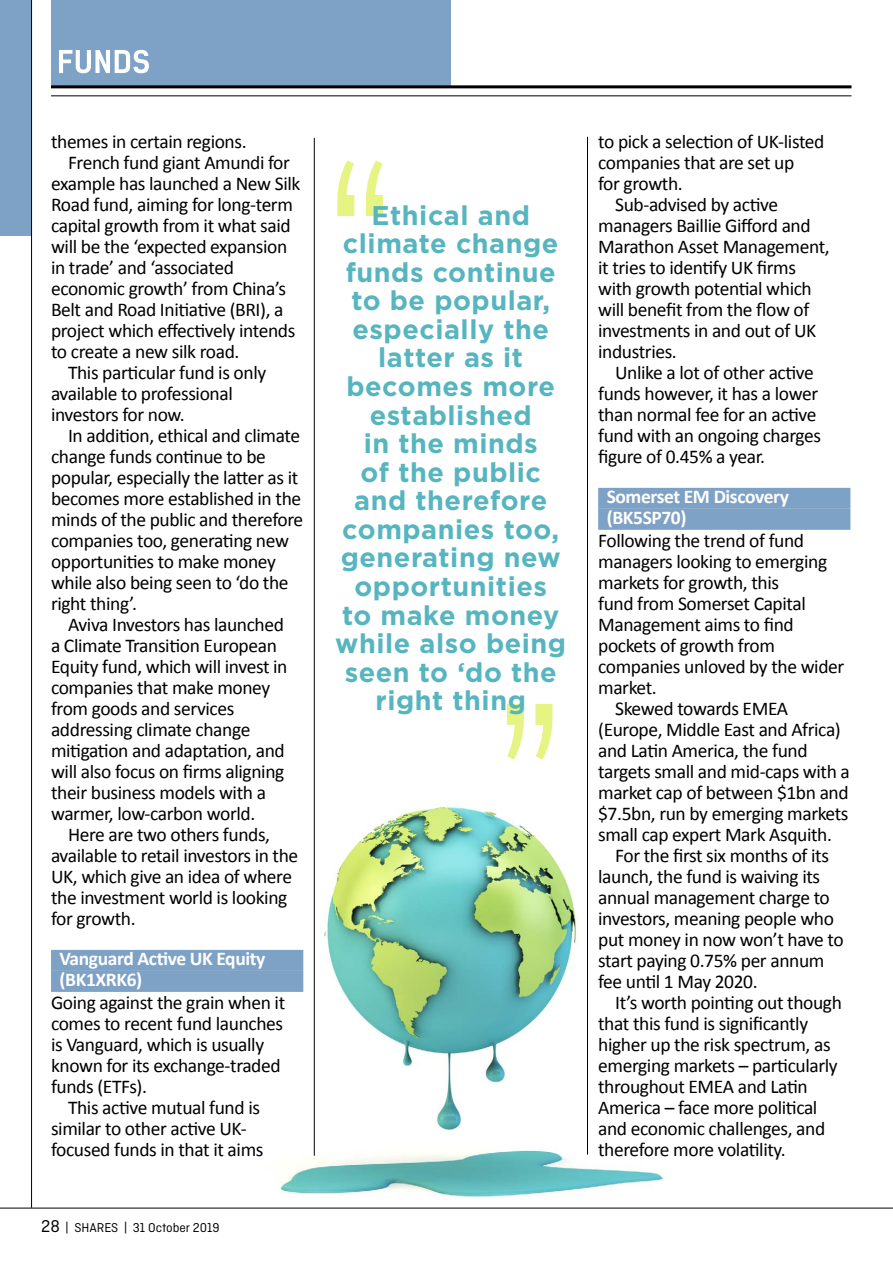
<style>
.page{position:relative;width:893px;height:1263px;background:#fff}
.page>*{position:absolute;margin:0;border:0;box-sizing:border-box;transform-origin:0 0}
.t1{font:700 27px/28.5px "Gotham";letter-spacing:.02em;color:#57b5bf;text-align:center}
.t2{font:19.5px/21px "Calibri";letter-spacing:-.02em;color:#000}
.t3{font:700 19.5px/21px "Calibri";letter-spacing:-.02em;color:#fff}
.t4{font:13.5px "Ciutadella";color:#000}
.s1{font-size:18px}
</style>
<div class="page">
<div style="left:51px;top:0;width:400px;height:86px;background:#7ea1c6"></div>
<svg style="left:59px;top:50px;width:90px;height:23px"></svg>
<hr style="left:0;top:1208px;width:893px;height:1px;background:#000">
<div style="left:0;top:0;width:32px;height:235px;background:#7ea1c6"></div>
<hr style="left:51px;top:85px;width:800px;height:3px;background:#000">
<hr style="left:31px;top:0;width:1px;height:1208px;background:#000">
<hr style="left:51px;top:95px;width:800px;height:1px;background:#000">
<svg style="left:507px;top:704px;width:45px;height:55px"></svg>
<svg style="left:337px;top:160px;width:46px;height:56px"></svg>
<img style="left:265px;top:765px;width:399px;height:432px">
<hr style="left:314px;top:138px;width:1px;height:1018px;background:#000">
<hr style="left:587px;top:137px;width:1px;height:1017px;background:#000">
<div style="left:51px;top:950px;width:252px;height:21px;background:#7ea1c6"></div>
<div style="left:51px;top:971px;width:252px;height:21px;background:#7ea1c6"></div>
<div style="left:598px;top:488px;width:252px;height:21px;background:#7ea1c6"></div>
<div style="left:598px;top:509px;width:252px;height:21px;background:#7ea1c6"></div>
<p class="t2" style="left:51px;top:130px;width:197px">themes in certain regions.</p>
<p class="t2" style="left:68px;top:151px;width:223px">French fund giant Amundi for</p>
<p class="t2" style="left:51px;top:172px;width:251px">example has launched a New Silk</p>
<p class="t2" style="left:51px;top:193px;width:243px">Road fund, aiming for long-term</p>
<p class="t2" style="left:51px;top:214px;width:241px">capital growth from it what said</p>
<p class="t2" style="left:51px;top:235px;width:238px">will be the ‘expected expansion</p>
<p class="t2" style="left:51px;top:256px;width:184px">in trade’ and ‘associated</p>
<p class="t2" style="left:51px;top:277px;width:236px">economic growth’ from China’s</p>
<p class="t2" style="left:51px;top:298px;width:234px">Belt and Road Initiative (BRI), a</p>
<p class="t2" style="left:51px;top:319px;width:246px">project which effectively intends</p>
<p class="t2" style="left:51px;top:340px;width:190px">to create a new silk road.</p>
<p class="t2" style="left:68px;top:361px;width:200px">This particular fund is only</p>
<p class="t2" style="left:51px;top:382px;width:183px">available to professional</p>
<p class="t2" style="left:51px;top:403px;width:135px">investors for now.</p>
<p class="t2" style="left:68px;top:424px;width:234px">In addition, ethical and climate</p>
<p class="t2" style="left:51px;top:445px;width:216px">change funds continue to be</p>
<p class="t2" style="left:51px;top:466px;width:249px">popular, especially the latter as it</p>
<p class="t2" style="left:51px;top:487px;width:252px">becomes more established in the</p>
<p class="t2" style="left:51px;top:508px;width:254px">minds of the public and therefore</p>
<p class="t2" style="left:51px;top:529px;width:239px">companies too, generating new</p>
<p class="t2" style="left:51px;top:550px;width:226px">opportunities to make money</p>
<p class="t2" style="left:51px;top:571px;width:239px">while also being seen to ‘do the</p>
<p class="t2" style="left:51px;top:592px;width:88px">right thing’.</p>
<p class="t2" style="left:68px;top:613px;width:217px">Aviva Investors has launched</p>
<p class="t2" style="left:51px;top:634px;width:227px">a Climate Transition European</p>
<p class="t2" style="left:51px;top:655px;width:238px">Equity fund, which will invest in</p>
<p class="t2" style="left:51px;top:676px;width:221px">companies that make money</p>
<p class="t2" style="left:51px;top:697px;width:185px">from goods and services</p>
<p class="t2" style="left:51px;top:718px;width:201px">addressing climate change</p>
<p class="t2" style="left:51px;top:739px;width:235px">mitigation and adaptation, and</p>
<p class="t2" style="left:51px;top:760px;width:235px">will also focus on firms aligning</p>
<p class="t2" style="left:51px;top:781px;width:217px">their business models with a</p>
<p class="t2" style="left:51px;top:802px;width:206px">warmer, low-carbon world.</p>
<p class="t2" style="left:68px;top:823px;width:204px">Here are two others funds,</p>
<p class="t2" style="left:51px;top:844px;width:249px">available to retail investors in the</p>
<p class="t2" style="left:51px;top:865px;width:243px">UK, which give an idea of where</p>
<p class="t2" style="left:51px;top:886px;width:238px">the investment world is looking</p>
<p class="t2" style="left:51px;top:907px;width:86px">for growth.</p>
<p class="t3" style="left:60px;top:947px;width:207px">Vanguard Active UK Equity (BK1XRK6)</p>
<p class="t2" style="left:51px;top:991px;width:236px">Going against the grain when it comes to recent fund launches is Vanguard, which is usually known for its exchange-traded funds (ETFs).</p>
<p class="t2" style="left:51px;top:1096px;width:214px;text-indent:17px">This active mutual fund is similar to other active UK&shy;focused funds in that it aims</p>
<p class="t4" style="left:41px;top:1220px;width:180px"><span class="s1">28</span> | SHARES | 31 October 2019</p>
<p class="t1" style="left:335px;top:201px;width:232px">Ethical and climate change funds continue to be popular, especially the latter as it becomes more established<br>in the minds<br>of the public and therefore companies too, generating new opportunities<br>to make money while also being seen to ‘do the right thing</p>
<p class="t2" style="left:598px;top:130px;width:228px">to pick a selection of UK-listed</p>
<p class="t2" style="left:598px;top:151px;width:198px">companies that are set up</p>
<p class="t2" style="left:598px;top:172px;width:86px">for growth.</p>
<p class="t2" style="left:615px;top:193px;width:164px">Sub-advised by active</p>
<p class="t2" style="left:598px;top:214px;width:214px">managers Baillie Gifford and</p>
<p class="t2" style="left:598px;top:235px;width:233px">Marathon Asset Management,</p>
<p class="t2" style="left:598px;top:256px;width:199px">it tries to identify UK firms</p>
<p class="t2" style="left:598px;top:277px;width:215px">with growth potential which</p>
<p class="t2" style="left:598px;top:298px;width:213px">will benefit from the flow of</p>
<p class="t2" style="left:598px;top:319px;width:220px">investments in and out of UK</p>
<p class="t2" style="left:598px;top:340px;width:80px">industries.</p>
<p class="t2" style="left:615px;top:361px;width:200px">Unlike a lot of other active</p>
<p class="t2" style="left:598px;top:382px;width:222px">funds however, it has a lower</p>
<p class="t2" style="left:598px;top:403px;width:220px">than normal fee for an active</p>
<p class="t2" style="left:598px;top:424px;width:224px">fund with an ongoing charges</p>
<p class="t2" style="left:598px;top:445px;width:168px">figure of 0.45% a year.</p>
<p class="t3" style="left:607px;top:485px;width:184px">Somerset EM Discovery (BK5SP70)</p>
<p class="t2" style="left:598px;top:529px;width:208px">Following the trend of fund</p>
<p class="t2" style="left:598px;top:550px;width:231px">managers looking to emerging</p>
<p class="t2" style="left:598px;top:571px;width:182px">markets for growth, this</p>
<p class="t2" style="left:598px;top:592px;width:209px">fund from Somerset Capital</p>
<p class="t2" style="left:598px;top:613px;width:197px">Management aims to find</p>
<p class="t2" style="left:598px;top:634px;width:178px">pockets of growth from</p>
<p class="t2" style="left:598px;top:655px;width:248px">companies unloved by the wider</p>
<p class="t2" style="left:598px;top:676px;width:60px">market.</p>
<p class="t2" style="left:615px;top:697px;width:175px">Skewed towards EMEA</p>
<p class="t2" style="left:598px;top:718px;width:244px">(Europe, Middle East and Africa)</p>
<p class="t2" style="left:598px;top:739px;width:211px">and Latin America, the fund</p>
<p class="t2" style="left:598px;top:760px;width:253px">targets small and mid-caps with a</p>
<p class="t2" style="left:598px;top:781px;width:252px">market cap of between $1bn and</p>
<p class="t2" style="left:598px;top:802px;width:252px">$7.5bn, run by emerging markets</p>
<p class="t2" style="left:598px;top:823px;width:235px">small cap expert Mark Asquith.</p>
<p class="t2" style="left:615px;top:844px;width:215px">For the first six months of its</p>
<p class="t2" style="left:598px;top:865px;width:224px">launch, the fund is waiving its</p>
<p class="t2" style="left:598px;top:886px;width:233px">annual management charge to</p>
<p class="t2" style="left:598px;top:907px;width:237px">investors, meaning people who</p>
<p class="t2" style="left:598px;top:928px;width:247px">put money in now won’t have to</p>
<p class="t2" style="left:598px;top:949px;width:228px">start paying 0.75% per annum</p>
<p class="t2" style="left:598px;top:970px;width:161px">fee until 1 May 2020.</p>
<p class="t2" style="left:615px;top:991px;width:228px">It’s worth pointing out though</p>
<p class="t2" style="left:598px;top:1012px;width:212px">that this fund is significantly</p>
<p class="t2" style="left:598px;top:1033px;width:234px">higher up the risk spectrum, as</p>
<p class="t2" style="left:598px;top:1054px;width:241px">emerging markets – particularly</p>
<p class="t2" style="left:598px;top:1075px;width:211px">throughout EMEA and Latin</p>
<p class="t2" style="left:598px;top:1096px;width:221px">America – face more political</p>
<p class="t2" style="left:598px;top:1117px;width:229px">and economic challenges, and</p>
<p class="t2" style="left:598px;top:1138px;width:189px">therefore more volatility.</p>
</div>
